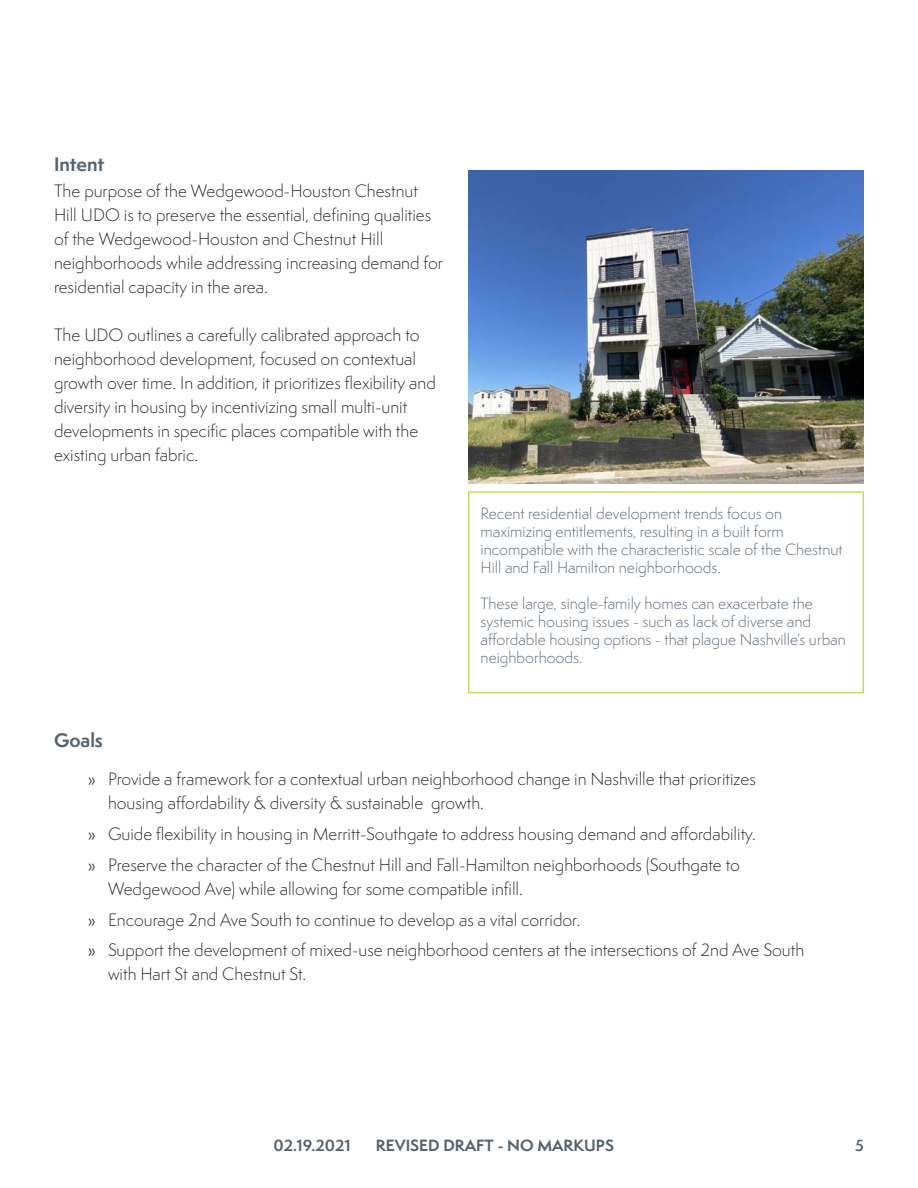
<style>
.page{position:relative;width:918px;height:1188px;background:#fff}
.page>*{position:absolute;margin:0;border:0;box-sizing:border-box;transform-origin:0 0}
._4_paragraph_heading{font:700 18px "Semplicita Pro";color:#556270}
.t1{font:300 16.5px/24px "Semplicita Pro";color:#231f20}
.Caption_1{font:300 15px/18px "Semplicita Pro";color:#556270}
.t2{font:700 15px "Semplicita Pro";color:#556270}
.t3{font:600 15px "Semplicita Pro";color:#556270}
.s1{font-weight:400}
</style>
<div class="page">
<div style="left:468px;top:491px;width:396px;height:202px;border:2px solid #c7db64"></div>
<img style="left:468px;top:170px;width:396px;height:313px">
<p class="_4_paragraph_heading" style="left:54px;top:151px;width:52px">Intent</p>
<p class="t1" style="left:54px;top:179px;width:391px">The purpose of the Wedgewood-Houston Chestnut Hill UDO is to preserve the essential, defining qualities of the Wedgewood-Houston and Chestnut Hill neighborhoods while addressing increasing demand for residential capacity in the area.</p>
<p class="t1" style="left:54px;top:323px;width:383px">The UDO outlines a carefully calibrated approach to neighborhood development, focused on contextual growth over time. In addition, it prioritizes flexibility and diversity in housing by incentivizing small multi-unit developments in specific places compatible with the existing urban fabric.</p>
<p class="_4_paragraph_heading" style="left:54px;top:726px;width:50px">Goals</p>
<p class="Caption_1" style="left:481px;top:504px;width:364px">Recent residential development trends focus on maximizing entitlements, resulting in a built form incompatible with the characteristic scale of the Chestnut Hill and Fall Hamilton neighborhoods.</p>
<p class="Caption_1" style="left:481px;top:594px;width:367px">These large, single-family homes can exacerbate the systemic housing issues - such as lack of diverse and affordable housing options - that plague Nashville’s urban neighborhoods.</p>
<p class="t1" style="left:108px;top:767px;width:649px;text-indent:-20px"><span class="s1">»</span> Provide a framework for a contextual urban neighborhood change in Nashville that prioritizes housing affordability &amp; diversity &amp; sustainable growth.</p>
<p class="t1" style="left:88px;top:822px;width:670px"><span class="s1">»</span> Guide flexibility in housing in Merritt-Southgate to address housing demand and affordability.</p>
<p class="t1" style="left:108px;top:853px;width:634px;text-indent:-20px"><span class="s1">»</span> Preserve the character of the Chestnut Hill and Fall-Hamilton neighborhoods (Southgate to<br>Wedgewood Ave) while allowing for some compatible infill.</p>
<p class="t1" style="left:88px;top:907px;width:494px"><span class="s1">»</span> Encourage 2nd Ave South to continue to develop as a vital corridor.</p>
<p class="t1" style="left:108px;top:938px;width:698px;text-indent:-20px"><span class="s1">»</span> Support the development of mixed-use neighborhood centers at the intersections of 2nd Ave South with Hart St and Chestnut St.</p>
<p class="t2" style="left:274px;top:1134px;width:78px">02.19.2021</p>
<p class="t2" style="left:376px;top:1134px;width:240px">REVISED DRAFT - NO MARKUPS</p>
<p class="t3" style="left:855px;top:1134px;width:10px">5</p>
</div>
